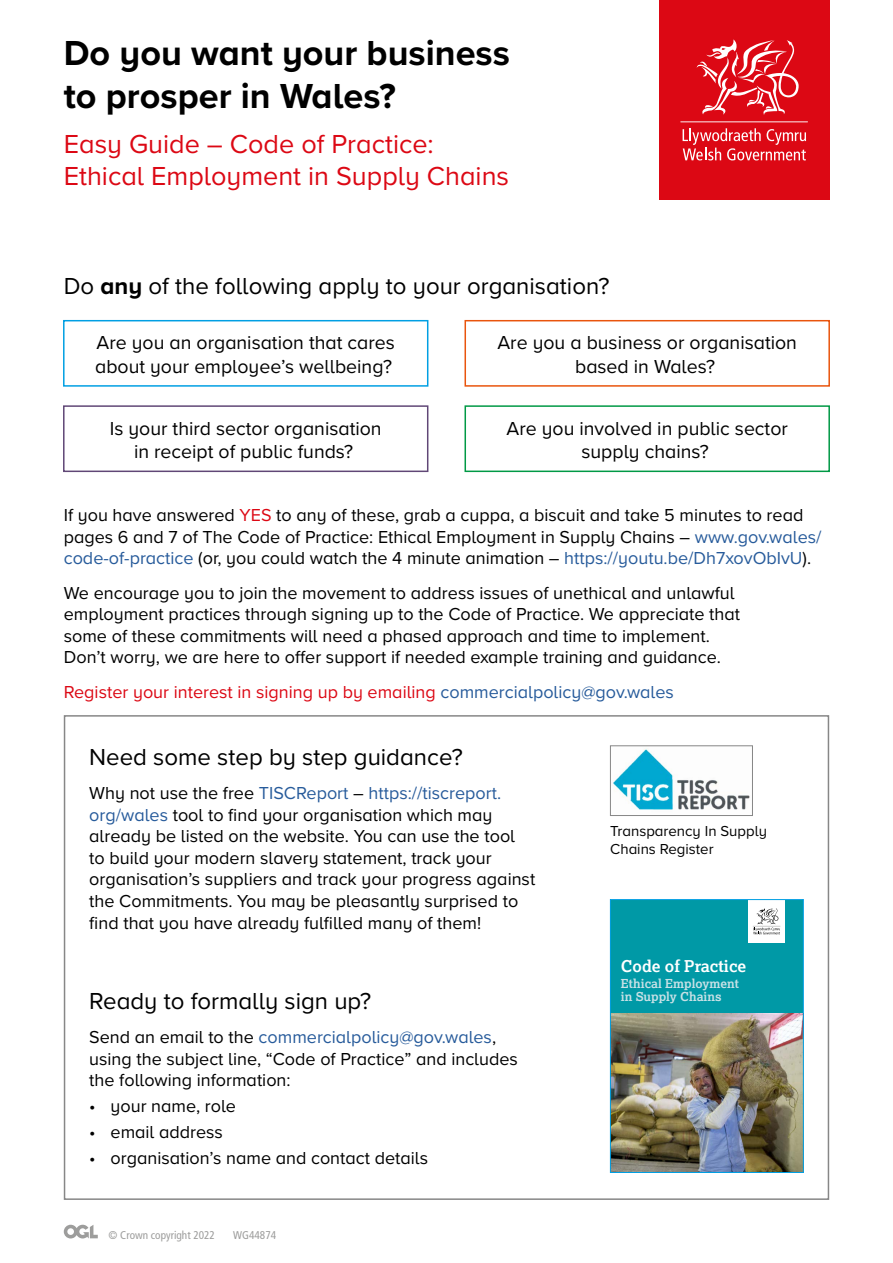
<style>
.page{position:relative;width:893px;height:1263px;background:#fff}
.page>*{position:absolute;margin:0;border:0;box-sizing:border-box;transform-origin:0 0}
.H1_title{font:700 36px/43.2px "Proxima Nova";color:#000}
.t1{font:27px/32.4px "Proxima Nova";color:#dc0814}
.H3_-_sub_title{font:24px "Proxima Nova";color:#000}
.p_-white_text{font:19.5px/23.4px "Proxima Nova";color:#000;text-align:center}
.p_-_text{font:18px/21.6px "Proxima Nova";color:#000}
.p_-_text_1_space{font:18px/21.6px "Proxima Nova";color:#000}
.p_-_text-2{font:18px "Proxima Nova";color:#dc0814}
.bullets{font:18px "Proxima Nova";color:#000}
.t2{font:700 16.2px "Lexia";color:#fff}
.p_-_text-3{font:15px/18px "Proxima Nova";color:#000}
.t3{font:700 12.3px/13.6px "Lexia";color:#c8e1e6}
.t4{font:condensed 11.25px "Frutiger LT Std";color:#9d9d9c}
.s1{font-weight:700}
.s2{color:#dc0814}
.s3{color:#275b9b}
</style>
<div class="page">
<div style="left:64px;top:715px;width:765px;height:485px;border:2px solid #878787"></div>
<div style="left:659px;top:0;width:170px;height:200px;background:#dc0814"></div>
<svg style="left:697px;top:39px;width:102px;height:76px"></svg>
<svg style="left:683px;top:128px;width:123px;height:32px"></svg>
<hr style="left:680px;top:121px;width:128px;height:1px;background:#fff">
<img style="left:613px;top:749px;width:137px;height:61px">
<div style="left:610px;top:746px;width:143px;height:70px;border:1px solid #878787"></div>
<div style="left:63px;top:320px;width:365px;height:67px;border:2px solid #009fe3"></div>
<div style="left:63px;top:405px;width:365px;height:67px;border:2px solid #604776"></div>
<div style="left:464px;top:320px;width:366px;height:67px;border:2px solid #e9540d"></div>
<div style="left:464px;top:405px;width:366px;height:67px;border:2px solid #009945"></div>
<div style="left:610px;top:899px;width:193px;height:273px;background:#0099a6"></div>
<div style="left:748px;top:899px;width:37px;height:44px;background:#fff"></div>
<svg style="left:753px;top:908px;width:27px;height:26px"></svg>
<img style="left:612px;top:1014px;width:189px;height:157px">
<div style="left:610px;top:899px;width:193px;height:274px;border:1px solid #009fe3"></div>
<svg style="left:64px;top:1225px;width:34px;height:13px"></svg>
<h1 class="H1_title" style="left:64px;top:30px;width:448px">Do you want your business to prosper in Wales?</h1>
<h2 class="t1" style="left:64px;top:127px;width:447px">Easy Guide – Code of Practice:<br>Ethical Employment in Supply Chains</h2>
<h3 class="H3_-_sub_title" style="left:64px;top:268px;width:547px">Do <span class="s1">any</span> of the following apply to your organisation?</h3>
<p class="p_-white_text" style="left:95px;top:330px;width:301px;text-align:left">Are you an organisation that cares about your employee’s wellbeing?</p>
<p class="p_-white_text" style="left:110px;top:416px;width:273px">Is your third sector organisation in receipt of public funds?</p>
<p class="p_-white_text" style="left:497px;top:330px;width:301px">Are you a business or organisation based in Wales?</p>
<p class="p_-white_text" style="left:506px;top:416px;width:283px">Are you involved in public sector supply chains?</p>
<p class="p_-_text" style="left:64px;top:503px;width:759px">If you have answered <span class="s2">YES</span> to any of these, grab a cuppa, a biscuit and take 5 minutes to read pages 6 and 7 of The Code of Practice: Ethical Employment in Supply Chains – <span class="s3">www.gov.wales/ code-of-practice</span> (or, you could watch the 4 minute animation – <span class="s3">https://youtu.be/Dh7xovObIvU</span>).</p>
<p class="p_-_text" style="left:64px;top:581px;width:678px">We encourage you to join the movement to address issues of unethical and unlawful employment practices through signing up to the Code of Practice. We appreciate that some of these commitments will need a phased approach and time to implement.<br>Don’t worry, we are here to offer support if needed example training and guidance.</p>
<p class="p_-_text-2" style="left:64px;top:678px;width:612px">Register your interest in signing up by emailing <span class="s3">commercialpolicy@gov.wales</span></p>
<h3 class="H3_-_sub_title" style="left:89px;top:739px;width:375px">Need some step by step guidance?</h3>
<p class="p_-_text_1_space" style="left:89px;top:781px;width:447px">Why not use the free <span class="s3">TISCReport</span> – <span class="s3">https://tiscreport. org/wales</span> tool to find your organisation which may already be listed on the website. You can use the tool<br>to build your modern slavery statement, track your organisation’s suppliers and track your progress against the Commitments. You may be pleasantly surprised to find that you have already fulfilled many of them!</p>
<h3 class="H3_-_sub_title" style="left:89px;top:983px;width:284px">Ready to formally sign up?</h3>
<p class="p_-_text_1_space" style="left:89px;top:1025px;width:430px">Send an email to the <span class="s3">commercialpolicy@gov.wales</span>, using the subject line, “Code of Practice” and includes the following information:</p>
<p class="bullets" style="left:89px;top:1093px;width:148px">• your name, role</p>
<p class="bullets" style="left:89px;top:1118px;width:135px">• email address</p>
<p class="bullets" style="left:89px;top:1144px;width:340px">• organisation’s name and contact details</p>
<p class="t4" style="left:109px;top:1228px;width:108px">© Crown copyright 2022</p>
<p class="t4" style="left:233px;top:1228px;width:44px">WG44874</p>
<p class="p_-_text-3" style="left:610px;top:821px;width:158px">Transparency In Supply<br>Chains Register</p>
<p class="t2" style="left:621px;top:955px;width:127px">Code of Practice</p>
<p class="t3" style="left:621px;top:976px;width:120px">Ethical Employment in Supply Chains</p>
</div>
